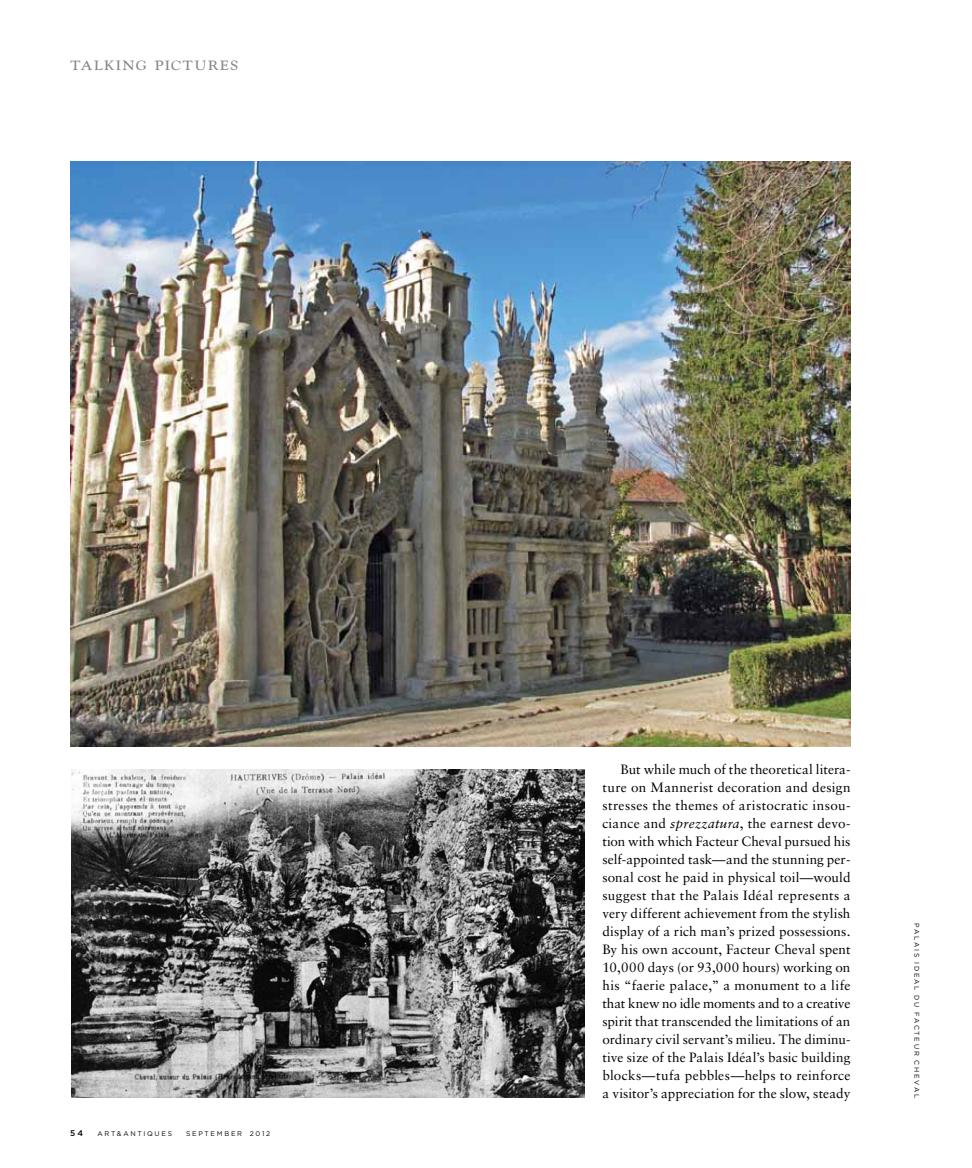
<style>
.page{position:relative;width:972px;height:1168px;background:#fff}
.page>*{position:absolute;margin:0;border:0;box-sizing:border-box;transform-origin:0 0}
.t1{font:21px "Goudy SC";letter-spacing:.045em;color:#828887}
.t2{font:13.5px/18px "Sabon LT Std";letter-spacing:.01em;color:#000;text-align:justify}
.t3{font:500 8.25px "Gotham";color:#000}
.t4{font:6.75px "Gotham";letter-spacing:.25em;color:#000}
.s1{font-style:italic}
</style>
<div class="page">
<img style="left:71px;top:769px;width:513px;height:329px">
<img style="left:70px;top:162px;width:780px;height:585px">
<h1 class="t1" style="left:70px;top:51px;width:170px">talking pictures</h1>
<p class="t3" style="left:70px;top:1128px;width:14px">5 4</p>
<p class="t4" style="left:98px;top:1130px;width:76px">ART&amp;ANTIQUES</p>
<p class="t4" style="left:186px;top:1130px;width:85px">S EPTEMBER 2012</p>
<p class="t2" style="left:602px;top:760px;width:250px;text-indent:18px">But while much of the theoretical litera&shy;ture on Mannerist decoration and design stresses the themes of aristocratic insou&shy;ciance and <span class="s1">sprezzatura</span>, the earnest devo&shy;tion with which Facteur Cheval pursued his self-appointed task—and the stunning per&shy;sonal cost he paid in physical toil—would suggest that the Palais Idéal represents a very different achievement from the stylish display of a rich man’s prized possessions.<br>By his own account, Facteur Cheval spent 10,000 days (or 93,000 hours) working on his “faerie palace,” a monument to a life that knew no idle moments and to a creative spirit that transcended the limitations of an ordinary civil servant’s milieu. The diminu&shy;tive size of the Palais Idéal’s basic building blocks—tufa pebbles—helps to reinforce a visitor’s appreciation for the slow, steady</p>
<p class="t4" style="left:921px;top:923px;width:176px;rotate:90deg">PALAISI DEAL DU FACTEURC HEVAL</p>
</div>
